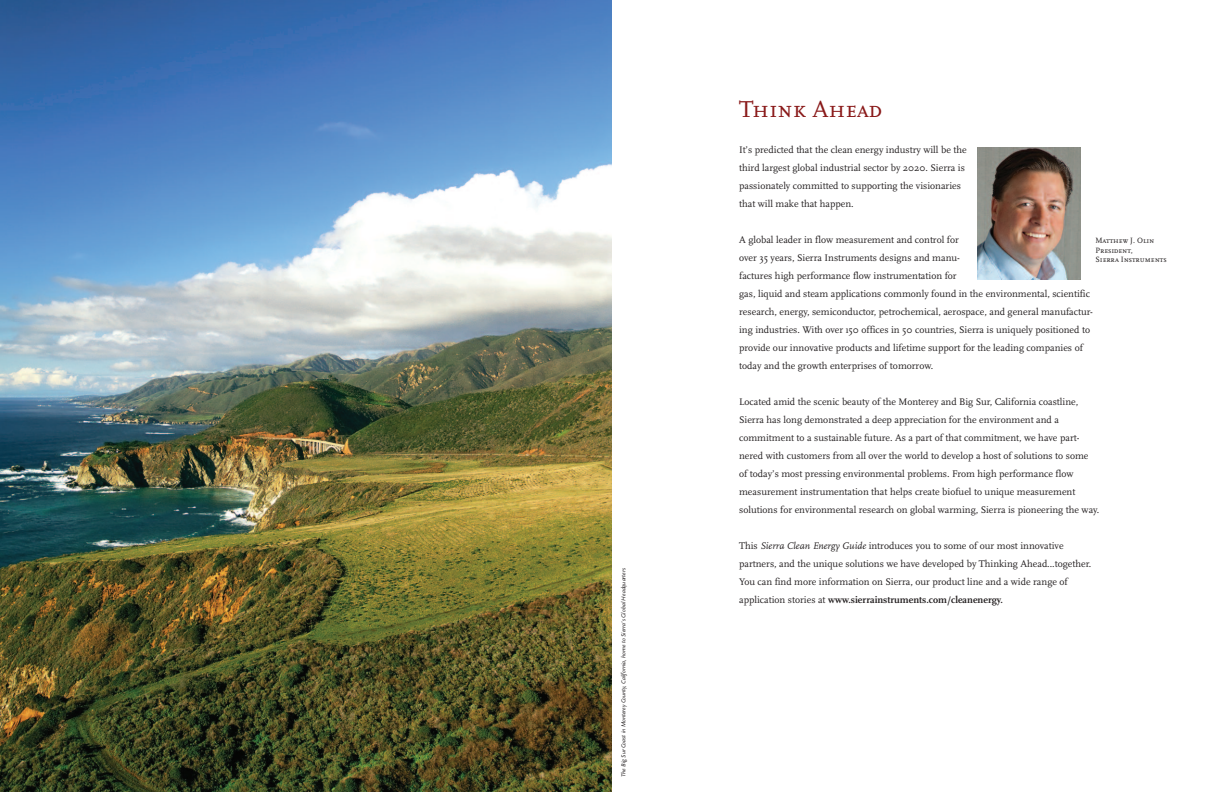
<style>
.page{position:relative;width:1224px;height:792px;background:#fff}
.page>*{position:absolute;margin:0;border:0;box-sizing:border-box;transform-origin:0 0}
.t1{font:24px "Scala Caps";color:#891919}
.t2{font:10px/18px "Scala";color:#231f20}
.t3{font:8px/9.6px "Scala Caps";color:#231f20}
.t4{font:italic 6px "Scala Sans";color:#231f20}
.s1{font-style:italic}
.s2{font-weight:700}
</style>
<div class="page">
<img style="left:0;top:0;width:611px;height:792px">
<img style="left:978px;top:147px;width:103px;height:133px">
<p class="t4" style="left:620px;top:777px;width:210px;rotate:-90deg">The Big Sur Coast in Monterey County, California, home to Sierra’s Global Headquarters</p>
<h1 class="t1" style="left:739px;top:97px;width:145px">Think Ahead</h1>
<p class="t2" style="left:739px;top:141px;width:229px">It’s predicted that the clean energy industry will be the third largest global industrial sector by 2020. Sierra is passionately committed to supporting the visionaries that will make that happen.</p>
<p class="t2" style="left:739px;top:231px;width:355px">A global leader in flow measurement and control for<br>over 35 years, Sierra Instruments designs and manu-<br>factures high performance flow instrumentation for<br>gas, liquid and steam applications commonly found in the environmental, scientific research, energy, semiconductor, petrochemical, aerospace, and general manufactur&shy;ing industries. With over 150 offices in 50 countries, Sierra is uniquely positioned to provide our innovative products and lifetime support for the leading companies of today and the growth enterprises of tomorrow.</p>
<p class="t2" style="left:739px;top:393px;width:362px">Located amid the scenic beauty of the Monterey and Big Sur, California coastline, Sierra has long demonstrated a deep appreciation for the environment and a commitment to a sustainable future. As a part of that commitment, we have part&shy;nered with customers from all over the world to develop a host of solutions to some<br>of today’s most pressing environmental problems. From high performance flow measurement instrumentation that helps create biofuel to unique measurement solutions for environmental research on global warming, Sierra is pioneering the way.</p>
<p class="t2" style="left:739px;top:537px;width:354px">This <span class="s1">Sierra Clean Energy Guide</span> introduces you to some of our most innovative partners, and the unique solutions we have developed by Thinking Ahead...together.<br>You can find more information on Sierra, our product line and a wide range of application stories at <span class="s2">www.sierrainstruments.com/cleanenergy.</span></p>
<p class="t3" style="left:1095px;top:236px;width:73px">Matthew J. Olin<br>President,<br>Sierra Instruments</p>
</div>
